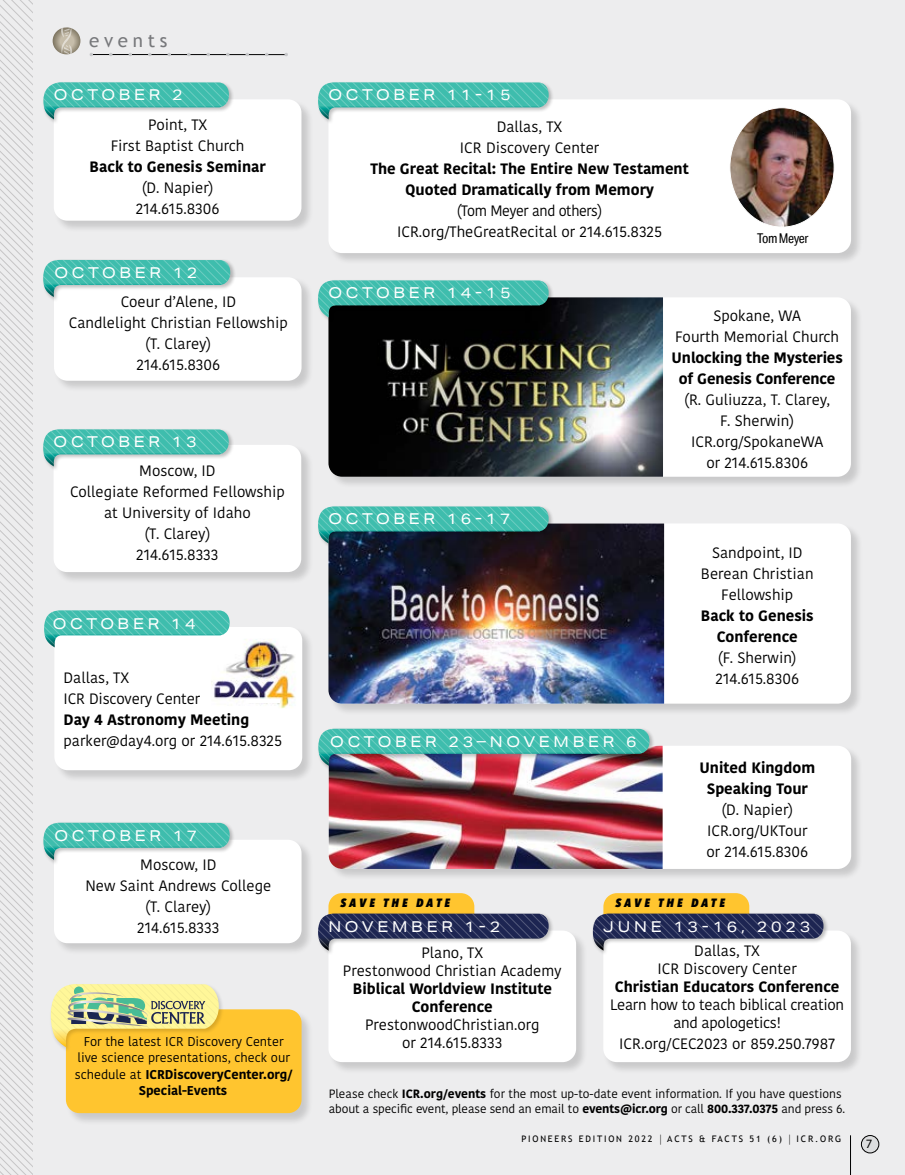
<style>
.page{position:relative;width:905px;height:1175px;background:#fff}
.page>*{position:absolute;margin:0;border:0;box-sizing:border-box;transform-origin:0 0}
.t1{font:18.75px "Trebuchet MS";letter-spacing:.25em;color:#77787b}
.t2{font:15px/21px "Kohinoor Bangla";color:#000;text-align:center}
.t3{font:700 15px/21px "Kohinoor Bangla";color:#000;text-align:center}
.t4{font:15px "Aktiv Grotesk Ex";letter-spacing:.25em;color:#fff}
.t5{font:15px/21px "Kohinoor Bangla";color:#000;text-align:center;scale:.95 1}
.t6{font:15px/18px "Kohinoor Bangla";letter-spacing:-.02em;color:#000;text-align:center}
.t7{font:13.5px "Aktiv Grotesk Cd";letter-spacing:-.035em;color:#000}
.t8{font:12.75px/16.5px "Kohinoor Bangla";color:#000;text-align:center}
.t9{font:12.75px "Myriad Pro";color:#000}
.t10{font:12px/14.2px "Kohinoor Bangla";color:#000}
.t11{font:italic 800 12px "Avenir Next Condensed";letter-spacing:.25em;color:#000}
.t12{font:9px "Trebuchet MS";letter-spacing:.2em;color:#000}
.s1{font-weight:700}
.s2{font-size:12.15px}
</style>
<div class="page">
<div style="left:0;top:0;width:904px;height:1174px;background:#ededee"></div>
<div style="left:861px;top:1135px;width:17px;height:17px;background:#dcddde;border-radius:50%"></div>
<div style="left:861px;top:1135px;width:18px;height:18px;border:1px solid #000;border-radius:50%"></div>
<hr style="left:850px;top:1135px;width:1px;height:39px;background:#000">
<svg style="left:0;top:0;width:32px;height:1174px"></svg>
<div style="left:328px;top:99px;width:535px;height:166px;background:#000;opacity:.15"></div>
<div style="left:328px;top:99px;width:523px;height:154px;background:#fff;border-radius:14px"></div>
<div style="left:317px;top:81px;width:237px;height:44px;background:#000;opacity:.25"></div>
<svg style="left:318px;top:82px;width:230px;height:37px"></svg>
<img style="left:731px;top:109px;width:103px;height:118px">
<div style="left:66px;top:1009px;width:248px;height:116px;background:#000;opacity:.15"></div>
<div style="left:66px;top:1009px;width:235px;height:104px;background:#ffc52f;border-radius:14px"></div>
<svg style="left:53px;top:27px;width:27px;height:27px"></svg>
<svg style="left:60px;top:27px;width:12px;height:28px"></svg>
<svg style="left:90px;top:53px;width:198px;height:3px"></svg>
<div style="left:49px;top:982px;width:175px;height:70px;background:#000;opacity:.15"></div>
<svg style="left:51px;top:984px;width:168px;height:63px"></svg>
<div style="left:54px;top:627px;width:260px;height:155px;background:#000;opacity:.15"></div>
<div style="left:54px;top:627px;width:248px;height:143px;background:#fff;border-radius:14px"></div>
<svg style="left:44px;top:610px;width:186px;height:37px"></svg>
<img style="left:211px;top:638px;width:84px;height:70px">
<hr style="left:246px;top:699px;width:34px;height:4px;background:#fff">
<div style="left:54px;top:277px;width:260px;height:116px;background:#000;opacity:.15"></div>
<div style="left:54px;top:277px;width:247px;height:104px;background:#fff;border-radius:14px"></div>
<div style="left:42px;top:259px;width:194px;height:43px;background:#000;opacity:.25"></div>
<svg style="left:43px;top:260px;width:187px;height:37px"></svg>
<div style="left:53px;top:445px;width:260px;height:139px;background:#000;opacity:.15"></div>
<div style="left:54px;top:445px;width:247px;height:127px;background:#fff;border-radius:14px"></div>
<div style="left:42px;top:428px;width:192px;height:44px;background:#000;opacity:.25"></div>
<svg style="left:43px;top:429px;width:186px;height:37px"></svg>
<div style="left:54px;top:839px;width:260px;height:116px;background:#000;opacity:.15"></div>
<div style="left:54px;top:839px;width:247px;height:104px;background:#fff;border-radius:14px"></div>
<div style="left:42px;top:821px;width:193px;height:44px;background:#000;opacity:.25"></div>
<svg style="left:43px;top:822px;width:187px;height:37px"></svg>
<div style="left:328px;top:745px;width:535px;height:136px;background:#000;opacity:.15"></div>
<div style="left:329px;top:745px;width:522px;height:124px;background:#fff;border-radius:14px"></div>
<img style="left:329px;top:745px;width:333px;height:124px">
<div style="left:317px;top:727px;width:338px;height:44px;background:#000;opacity:.25"></div>
<img style="left:318px;top:728px;width:331px;height:37px">
<div style="left:328px;top:297px;width:535px;height:192px;background:#000;opacity:.15"></div>
<div style="left:328px;top:297px;width:523px;height:180px;background:#fff;border-radius:14px"></div>
<img style="left:328px;top:297px;width:335px;height:180px">
<div style="left:317px;top:279px;width:237px;height:44px;background:#000"></div>
<svg style="left:318px;top:280px;width:230px;height:37px"></svg>
<div style="left:54px;top:99px;width:259px;height:134px;background:#000;opacity:.15"></div>
<div style="left:54px;top:99px;width:247px;height:122px;background:#fff;border-radius:14px"></div>
<div style="left:42px;top:81px;width:192px;height:44px;background:#000;opacity:.25"></div>
<svg style="left:43px;top:82px;width:186px;height:37px"></svg>
<div style="left:328px;top:523px;width:535px;height:192px;background:#000;opacity:.15"></div>
<div style="left:328px;top:523px;width:523px;height:180px;background:#fff;border-radius:14px"></div>
<img style="left:328px;top:523px;width:336px;height:180px">
<div style="left:317px;top:505px;width:237px;height:44px;background:#000;opacity:.25"></div>
<svg style="left:318px;top:506px;width:230px;height:37px;background:#398d88"></svg>
<div style="left:328px;top:930px;width:260px;height:144px;background:#000;opacity:.15"></div>
<div style="left:328px;top:930px;width:248px;height:132px;background:#fff;border-radius:14px"></div>
<div style="left:317px;top:912px;width:237px;height:44px;background:#000;opacity:.25"></div>
<svg style="left:318px;top:893px;width:230px;height:57px"></svg>
<div style="left:603px;top:930px;width:260px;height:144px;background:#000;opacity:.15"></div>
<div style="left:603px;top:930px;width:248px;height:132px;background:#fff;border-radius:14px"></div>
<div style="left:591px;top:912px;width:238px;height:44px;background:#000;opacity:.25"></div>
<svg style="left:593px;top:893px;width:230px;height:57px"></svg>
<p class="t1" style="left:89px;top:29px;width:80px">events</p>
<p class="t4" style="left:54px;top:86px;width:130px">OCTOBER 2</p>
<p class="t2" style="left:111px;top:114px;width:135px">Point, TX<br>First Baptist Church</p>
<p class="t3" style="left:90px;top:155px;width:178px">Back to Genesis Seminar</p>
<p class="t2" style="left:136px;top:177px;width:85px">(D. Napier)<br>214.615.8306</p>
<p class="t4" style="left:54px;top:264px;width:144px">OCTOBER 12</p>
<p class="t2" style="left:69px;top:291px;width:220px">Coeur d’Alene, ID<br>Candlelight Christian Fellowship (T. Clarey)<br>214.615.8306</p>
<p class="t4" style="left:54px;top:433px;width:144px">OCTOBER 13</p>
<p class="t2" style="left:70px;top:460px;width:216px">Moscow, ID<br>Collegiate Reformed Fellowship at University of Idaho<br>(T. Clarey)<br>214.615.8333</p>
<p class="t4" style="left:53px;top:614px;width:144px">OCTOBER 14</p>
<p class="t2" style="left:64px;top:666px;width:138px;text-align:left">Dallas, TX<br>ICR Discovery Center</p>
<p class="t3" style="left:64px;top:708px;width:187px">Day 4 Astronomy Meeting</p>
<p class="t2" style="left:64px;top:729px;width:220px">parker@day4.org or 214.615.8325</p>
<p class="t4" style="left:54px;top:826px;width:144px">OCTOBER 17</p>
<p class="t2" style="left:85px;top:853px;width:187px">Moscow, ID<br>New Saint Andrews College (T. Clarey)<br>214.615.8333</p>
<p class="t8" style="left:75px;top:1032px;width:219px">For the latest ICR Discovery Center live science presentations, check our schedule at <span class="s1">ICRDiscoveryCenter.org/<br>Special-Events</span></p>
<p class="t4" style="left:328px;top:86px;width:184px">OCTOBER 11-15</p>
<p class="t2" style="left:460px;top:116px;width:141px">Dallas, TX<br>ICR Discovery Center</p>
<p class="t3" style="left:370px;top:157px;width:320px">The Great Recital: The Entire New Testament<br>Quoted Dramatically from Memory</p>
<p class="t5" style="left:397px;top:200px;width:280px">(Tom Meyer and others)<br>ICR.org/TheGreatRecital or 214.615.8325</p>
<p class="t4" style="left:328px;top:284px;width:184px">OCTOBER 14-15</p>
<p class="t7" style="left:757px;top:230px;width:53px">Tom Meyer</p>
<p class="t4" style="left:328px;top:510px;width:184px">OCTOBER 16-17</p>
<p class="t4" style="left:330px;top:732px;width:308px">OCTOBER 23–NOVEMBER 6</p>
<p class="t2" style="left:675px;top:305px;width:165px">Spokane, WA<br>Fourth Memorial Church</p>
<p class="t3" style="left:671px;top:347px;width:173px">Unlocking the Mysteries of Genesis Conference</p>
<p class="t2" style="left:684px;top:389px;width:147px">(R. Guliuzza, T. Clarey,<br>F. Sherwin)<br>ICR.org/SpokaneWA or 214.615.8306</p>
<p class="t2" style="left:701px;top:542px;width:114px">Sandpoint, ID<br>Berean Christian<br>Fellowship</p>
<p class="t3" style="left:701px;top:605px;width:114px">Back to Genesis<br>Conference</p>
<p class="t2" style="left:715px;top:647px;width:85px;text-align:left">(F. Sherwin)<br>214.615.8306</p>
<p class="t3" style="left:699px;top:756px;width:117px">United Kingdom<br>Speaking Tour</p>
<p class="t2" style="left:706px;top:799px;width:103px">(D. Napier)<br>ICR.org/UKTour or 214.615.8306</p>
<p class="t11" style="left:340px;top:895px;width:111px">SAVE THE DATE</p>
<p class="t11" style="left:615px;top:895px;width:111px">SAVE THE DATE</p>
<p class="t4" style="left:328px;top:917px;width:173px">NOVEMBER 1-2</p>
<p class="t2" style="left:343px;top:943px;width:220px;line-height:18px">Plano, TX<br>Prestonwood Christian Academy</p>
<p class="t3" style="left:353px;top:978px;width:201px;line-height:18px">Biblical Worldview Institute<br>Conference</p>
<p class="t2" style="left:365px;top:1015px;width:176px;line-height:18px">PrestonwoodChristian.org or 214.615.8333</p>
<p class="t4" style="left:603px;top:917px;width:208px">JUNE 13-16, 2023</p>
<p class="t2" style="left:657px;top:941px;width:141px;line-height:18px">Dallas, TX<br>ICR Discovery Center</p>
<p class="t3" style="left:615px;top:975px;width:226px">Christian Educators Conference</p>
<p class="t6" style="left:610px;top:995px;width:235px">Learn how to teach biblical creation and apologetics!</p>
<p class="t2" style="left:619px;top:1032px;width:217px">ICR.org/CEC2023 or 859.250.7987</p>
<p class="t10" style="left:329px;top:1086px;width:518px">Please check <span class="s1">ICR.org/events</span> for the most up-to-date event information. If you have questions about a specific event, please send an email to <span class="s1">events@icr.org</span> or call <span class="s1">800.337.0375</span> and press 6.</p>
<p class="t12" style="left:521px;top:1133px;width:321px">PIONEERS EDITION 2022 <span class="s2">|</span> ACTS &amp; FACTS 51 (6) <span class="s2">|</span> ICR.ORG</p>
<p class="t9" style="left:865px;top:1136px;width:8px">7</p>
</div>
